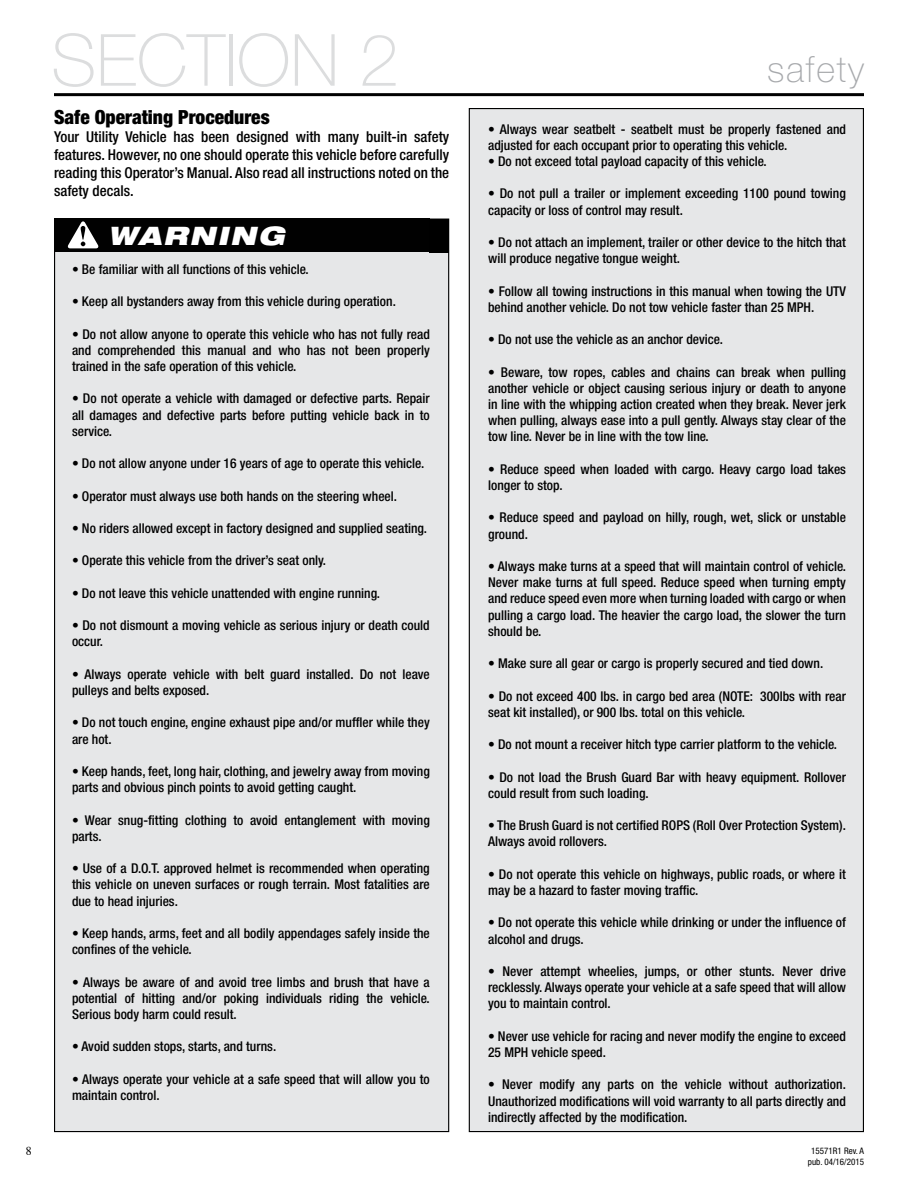
<style>
.page{position:relative;width:918px;height:1188px;background:#fff}
.page>*{position:absolute;margin:0;border:0;box-sizing:border-box;transform-origin:0 0}
.t1{font:100 72px "Helvetica Neue";color:#dcddde}
.t2{font:100 36px "Helvetica Neue";letter-spacing:.05em;color:#a7a9ac}
.t3{font:italic 900 expanded 25.5px "Helvetica Neue";letter-spacing:.075em;color:#fff}
.t4{font:900 condensed 19.5px "Helvetica Neue";color:#000}
.t5{font:500 condensed 15px/18px "Helvetica Neue";color:#000;text-align:justify}
.t6{font:500 condensed 13.5px/16.2px "Helvetica Neue";color:#000}
.t7{font:12px "Times";color:#000}
.t8{font:condensed 9px "Helvetica Neue";color:#000}
</style>
<div class="page">
<div style="left:55px;top:219px;width:394px;height:913px;background:#e6e7e8"></div>
<div style="left:469px;top:109px;width:394px;height:1023px;background:#e6e7e8"></div>
<hr style="left:54px;top:93px;width:810px;height:3px;background:#000">
<div style="left:54px;top:219px;width:376px;height:33px;background:#010101"></div>
<svg style="left:67px;top:221px;width:32px;height:27px"></svg>
<div style="left:429px;top:219px;width:20px;height:33px;background:#000"></div>
<p class="t7" style="left:26px;top:1140px;width:7px">8</p>
<h1 class="t1" style="left:51px;top:19px;width:350px">SECTION 2</h1>
<h3 class="t4" style="left:54px;top:105px;width:217px">Safe Operating Procedures</h3>
<p class="t5" style="left:54px;top:127px;width:397px">Your Utility Vehicle has been designed with many built-in safety features. However, no one should operate this vehicle before carefully reading this Operator’s Manual. Also read all instructions noted on the safety decals.</p>
<h3 class="t3" style="left:108px;top:220px;width:178px">WARNING</h3>
<p class="t6" style="left:72px;top:261px;width:238px">• Be familiar with all functions of this vehicle.</p>
<p class="t6" style="left:72px;top:293px;width:325px">• Keep all bystanders away from this vehicle during operation.</p>
<p class="t6" style="left:72px;top:326px;width:359px;text-align:justify">• Do not allow anyone to operate this vehicle who has not fully read and comprehended this manual and who has not been properly trained in the safe operation of this vehicle.</p>
<p class="t6" style="left:72px;top:390px;width:359px;text-align:justify">• Do not operate a vehicle with damaged or defective parts. Repair all damages and defective parts before putting vehicle back in to service.</p>
<p class="t6" style="left:72px;top:455px;width:354px">• Do not allow anyone under 16 years of age to operate this vehicle.</p>
<p class="t6" style="left:72px;top:488px;width:327px">• Operator must always use both hands on the steering wheel.</p>
<p class="t6" style="left:72px;top:520px;width:357px">• No riders allowed except in factory designed and supplied seating.</p>
<p class="t6" style="left:72px;top:552px;width:256px">• Operate this vehicle from the driver’s seat only.</p>
<p class="t6" style="left:72px;top:585px;width:310px">• Do not leave this vehicle unattended with engine running.</p>
<p class="t6" style="left:72px;top:617px;width:359px">• Do not dismount a moving vehicle as serious injury or death could occur.</p>
<p class="t6" style="left:72px;top:666px;width:359px">• Always operate vehicle with belt guard installed. Do not leave pulleys and belts exposed.</p>
<p class="t6" style="left:72px;top:714px;width:359px">• Do not touch engine, engine exhaust pipe and/or muffler while they are hot.</p>
<p class="t6" style="left:72px;top:763px;width:359px">• Keep hands, feet, long hair, clothing, and jewelry away from moving parts and obvious pinch points to avoid getting caught.</p>
<p class="t6" style="left:72px;top:812px;width:359px">• Wear snug-fitting clothing to avoid entanglement with moving parts.</p>
<p class="t6" style="left:72px;top:860px;width:359px;text-align:justify">• Use of a D.O.T. approved helmet is recommended when operating this vehicle on uneven surfaces or rough terrain. Most fatalities are due to head injuries.</p>
<p class="t6" style="left:72px;top:925px;width:359px">• Keep hands, arms, feet and all bodily appendages safely inside the confines of the vehicle.</p>
<p class="t6" style="left:72px;top:974px;width:359px;text-align:justify">• Always be aware of and avoid tree limbs and brush that have a potential of hitting and/or poking individuals riding the vehicle.<br>Serious body harm could result.</p>
<p class="t6" style="left:72px;top:1038px;width:206px">• Avoid sudden stops, starts, and turns.</p>
<p class="t6" style="left:72px;top:1071px;width:359px">• Always operate your vehicle at a safe speed that will allow you to maintain control.</p>
<h2 class="t2" style="left:767px;top:49px;width:98px">safety</h2>
<p class="t6" style="left:488px;top:121px;width:359px">• Always wear seatbelt - seatbelt must be properly fastened and adjusted for each occupant prior to operating this vehicle.</p>
<p class="t6" style="left:488px;top:153px;width:280px">• Do not exceed total payload capacity of this vehicle.</p>
<p class="t6" style="left:488px;top:185px;width:359px">• Do not pull a trailer or implement exceeding 1100 pound towing capacity or loss of control may result.</p>
<p class="t6" style="left:488px;top:234px;width:359px">• Do not attach an implement, trailer or other device to the hitch that will produce negative tongue weight.</p>
<p class="t6" style="left:488px;top:283px;width:359px">• Follow all towing instructions in this manual when towing the UTV behind another vehicle. Do not tow vehicle faster than 25 MPH.</p>
<p class="t6" style="left:488px;top:331px;width:236px">• Do not use the vehicle as an anchor device.</p>
<p class="t6" style="left:488px;top:364px;width:359px;text-align:justify">• Beware, tow ropes, cables and chains can break when pulling another vehicle or object causing serious injury or death to anyone in line with the whipping action created when they break. Never jerk when pulling, always ease into a pull gently. Always stay clear of the tow line. Never be in line with the tow line.</p>
<p class="t6" style="left:488px;top:461px;width:359px">• Reduce speed when loaded with cargo. Heavy cargo load takes longer to stop.</p>
<p class="t6" style="left:488px;top:509px;width:359px">• Reduce speed and payload on hilly, rough, wet, slick or unstable ground.</p>
<p class="t6" style="left:488px;top:558px;width:359px;text-align:justify">• Always make turns at a speed that will maintain control of vehicle.<br>Never make turns at full speed. Reduce speed when turning empty and reduce speed even more when turning loaded with cargo or when pulling a cargo load. The heavier the cargo load, the slower the turn should be.</p>
<p class="t6" style="left:488px;top:655px;width:337px">• Make sure all gear or cargo is properly secured and tied down.</p>
<p class="t6" style="left:488px;top:688px;width:359px">• Do not exceed 400 lbs. in cargo bed area (NOTE: 300lbs with rear seat kit installed), or 900 lbs. total on this vehicle.</p>
<p class="t6" style="left:488px;top:736px;width:351px">• Do not mount a receiver hitch type carrier platform to the vehicle.</p>
<p class="t6" style="left:488px;top:769px;width:359px">• Do not load the Brush Guard Bar with heavy equipment. Rollover could result from such loading.</p>
<p class="t6" style="left:488px;top:817px;width:359px">• The Brush Guard is not certified ROPS (Roll Over Protection System).<br>Always avoid rollovers.</p>
<p class="t6" style="left:488px;top:866px;width:359px">• Do not operate this vehicle on highways, public roads, or where it may be a hazard to faster moving traffic.</p>
<p class="t6" style="left:488px;top:914px;width:359px">• Do not operate this vehicle while drinking or under the influence of alcohol and drugs.</p>
<p class="t6" style="left:488px;top:963px;width:359px;text-align:justify">• Never attempt wheelies, jumps, or other stunts. Never drive recklessly. Always operate your vehicle at a safe speed that will allow you to maintain control.</p>
<p class="t6" style="left:488px;top:1028px;width:359px">• Never use vehicle for racing and never modify the engine to exceed<br>25 MPH vehicle speed.</p>
<p class="t6" style="left:488px;top:1076px;width:359px;text-align:justify">• Never modify any parts on the vehicle without authorization.<br>Unauthorized modifications will void warranty to all parts directly and indirectly affected by the modification.</p>
<p class="t8" style="left:811px;top:1145px;width:54px">15571R1 Rev. A</p>
<p class="t8" style="left:808px;top:1157px;width:58px">pub. 04/16/2015</p>
</div>
